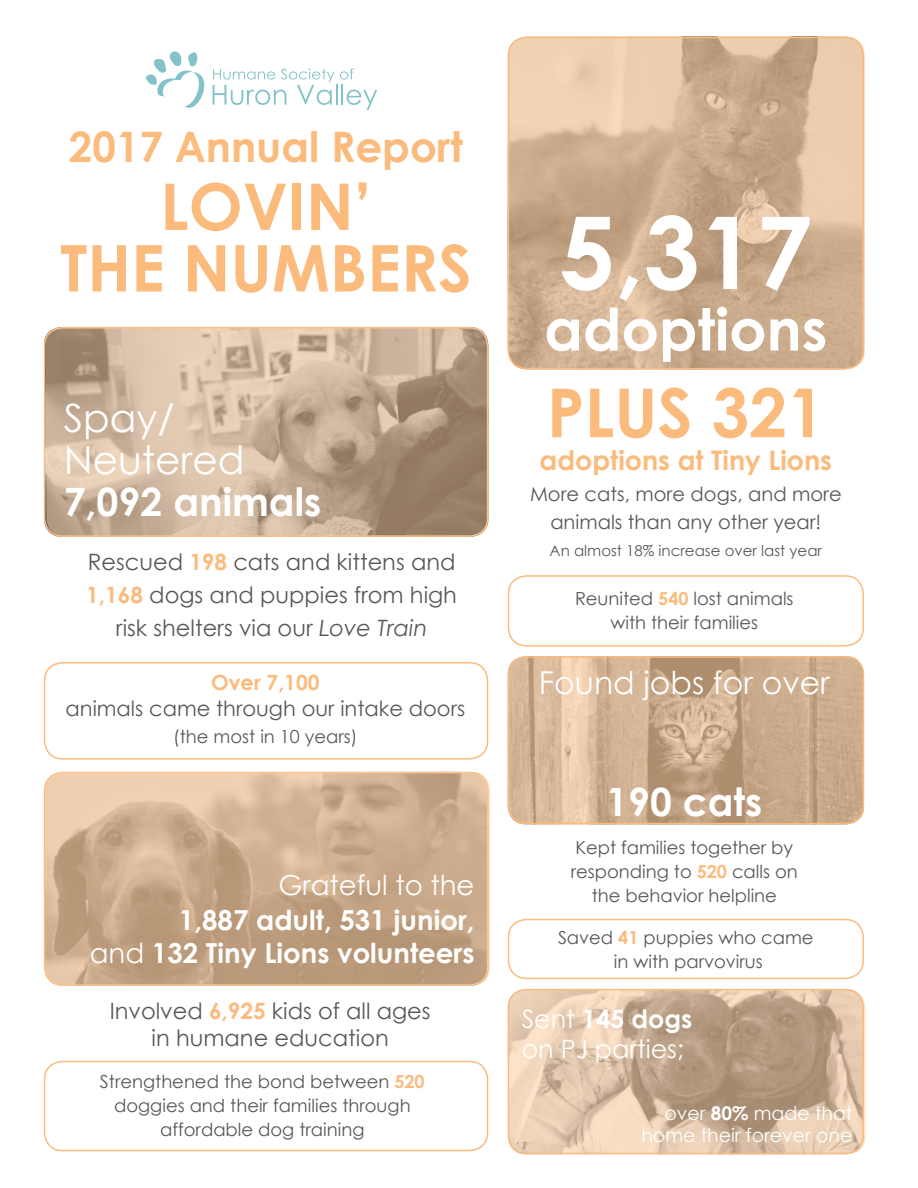
<style>
.page{position:relative;width:918px;height:1188px;background:#fff}
.page>*{position:absolute;margin:0;border:0;box-sizing:border-box;transform-origin:0 0}
.t1{font:700 100.5px "Century Gothic";color:#fff}
.t2{font:700 67.5px "Century Gothic";color:#fbbb7d}
.t3{font:700 64.5px/61.5px "Century Gothic";color:#fbbb7d;text-align:center}
.t4{font:700 58.5px "Century Gothic";color:#fff}
.t5{font:700 42px "Century Gothic";color:#fbbb7d}
.t6{font:39.15px "Century Gothic";color:#fff}
.t7{font:700 39.15px "Century Gothic";color:#fff}
.body{font:700 39px "Century Gothic";color:#fff}
.body-2{font:31.5px "Century Gothic";color:#fff}
.body-3{font:700 27.6px/34px "Century Gothic";color:#fff;text-align:right}
.t8{font:700 27px "Century Gothic";color:#fbbb7d}
.body-4{font:25.35px/30px "Century Gothic";color:#fff}
.body-5{font:22.5px/33px "Century Gothic";color:#57585a;text-align:center}
.subhead{font:22.5px/27px "Century Gothic";color:#57585a;text-align:center}
.subhead-2{font:21px "Century Gothic";color:#57585a}
.subhead-3{font:700 21px "Century Gothic";color:#fbbb7d}
.body-6{font:19.5px/28.5px "Century Gothic";color:#57585a;text-align:center}
.body-7{font:19.05px/21.5px "Century Gothic";color:#fff;text-align:right}
.body-8{font:18px/24px "Century Gothic";color:#57585a;text-align:center}
.body-9{font:15px "Century Gothic";color:#57585a}
.s1{font-weight:700;color:#fbbb7d}
.s2{font-style:italic}
.s3{font-weight:400}
.s4{font-weight:700}
</style>
<div class="page">
<div style="left:508px;top:575px;width:356px;height:72px;border:2px solid #fbbb7d;border-radius:18px"></div>
<div style="left:508px;top:919px;width:356px;height:60px;border:2px solid #fbbb7d;border-radius:18px"></div>
<svg style="left:146px;top:51px;width:231px;height:59px"></svg>
<div style="left:44px;top:1061px;width:444px;height:90px;border:2px solid #fbbb7d;border-radius:18px"></div>
<div style="left:44px;top:662px;width:444px;height:98px;border:2px solid #fbbb7d;border-radius:18px"></div>
<svg style="left:45px;top:772px;width:445px;height:214px;background:#cbab8b"></svg>
<svg style="left:508px;top:37px;width:357px;height:332px;background:#d1b293"></svg>
<svg style="left:45px;top:327px;width:444px;height:210px;background:#c3ab93"></svg>
<div style="left:508px;top:37px;width:356px;height:332px;border:2px solid #fbbb7d;border-radius:18px"></div>
<svg style="left:509px;top:990px;width:357px;height:164px;background:#cfb69d"></svg>
<div style="left:508px;top:989px;width:356px;height:165px;border:2px solid #fbbb7d;border-radius:18px"></div>
<svg style="left:508px;top:656px;width:356px;height:168px;background:#ccac8d"></svg>
<div style="left:508px;top:656px;width:356px;height:168px;border:2px solid #fbbb7d;border-radius:18px"></div>
<p class="t5" style="left:69px;top:115px;width:395px">2017 Annual Report</p>
<p class="t3" style="left:60px;top:173px;width:413px">LOVIN’<br>THE NUMBERS</p>
<p class="t6" style="left:64px;top:391px;width:113px">Spay/</p>
<p class="t6" style="left:64px;top:433px;width:182px">Neutered</p>
<p class="t7" style="left:64px;top:472px;width:259px">7,092 animals</p>
<p class="body-5" style="left:86px;top:545px;width:372px">Rescued <span class="s1">198</span> cats and kittens and<br><span class="s1">1,168</span> dogs and puppies from high risk shelters via our <span class="s2">Love Train</span></p>
<p class="subhead-3" style="left:211px;top:667px;width:110px">Over 7,100</p>
<p class="subhead-2" style="left:66px;top:693px;width:401px">animals came through our intake doors</p>
<p class="body-8" style="left:173px;top:724px;width:186px">(the most in 10 years)</p>
<p class="body-3" style="left:179px;top:867px;width:297px"><span class="s3">Grateful to the<br></span>1,887 adult, 531 junior,</p>
<p class="body-3" style="left:90px;top:935px;width:386px"><span class="s3">and</span> 132 Tiny Lions volunteers</p>
<p class="subhead" style="left:110px;top:997px;width:322px">Involved <span class="s1">6,925</span> kids of all ages in humane education</p>
<p class="body-8" style="left:100px;top:1069px;width:326px">Strengthened the bond between <span class="s1">520 </span>doggies and their families through affordable dog training</p>
<p class="t1" style="left:559px;top:176px;width:255px">5,317</p>
<p class="t4" style="left:544px;top:285px;width:285px">adoptions</p>
<p class="t2" style="left:547px;top:361px;width:280px">PLUS 321</p>
<p class="t8" style="left:540px;top:439px;width:294px">adoptions at Tiny Lions</p>
<p class="body-6" style="left:530px;top:479px;width:313px">More cats, more dogs, and more animals than any other year!</p>
<p class="body-9" style="left:550px;top:540px;width:274px">An almost 18% increase over last year</p>
<p class="body-8" style="left:575px;top:586px;width:220px">Reunited <span class="s1">540</span> lost animals with their families</p>
<p class="body-2" style="left:539px;top:660px;width:292px">Found jobs for over</p>
<p class="body" style="left:606px;top:772px;width:157px">190 cats</p>
<p class="body-8" style="left:571px;top:835px;width:229px">Kept families together by responding to <span class="s1">520</span> calls on the behavior helpline</p>
<p class="body-8" style="left:558px;top:925px;width:257px">Saved <span class="s1">41</span> puppies who came in with parvovirus</p>
<p class="body-4" style="left:522px;top:1004px;width:172px">Sent <span class="s4">145 dogs </span>on PJ parties;</p>
<p class="body-7" style="left:641px;top:1102px;width:213px">over <span class="s4">80%</span> made that home their forever one</p>
</div>
